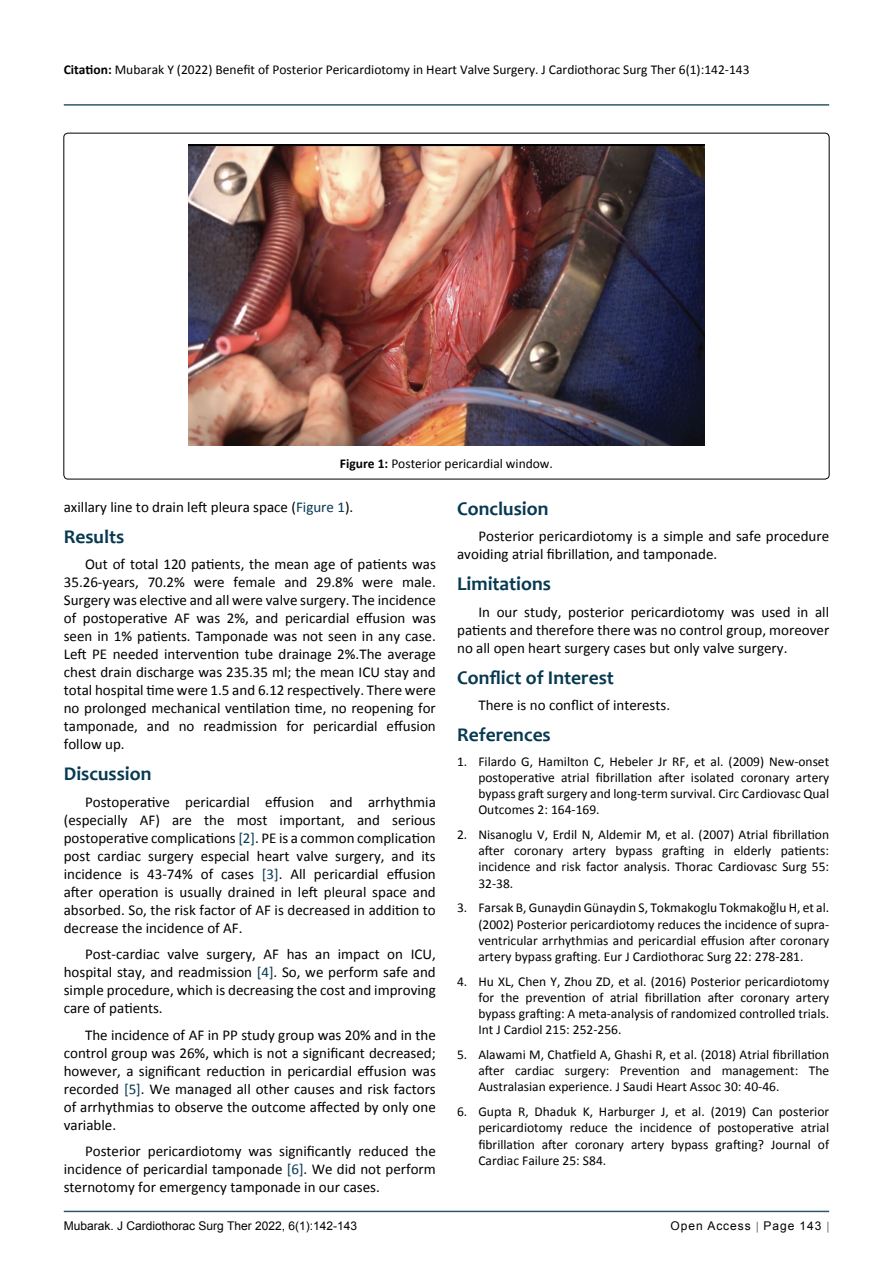
<style>
.page{position:relative;width:893px;height:1263px;background:#fff}
.page>*{position:absolute;margin:0;border:0;box-sizing:border-box;transform-origin:0 0}
.t1{font:700 19.5px "Candara";color:#073950}
.t2{font:15px/18px "Calibri";color:#000;text-align:justify}
.t3{font:13.5px/16.2px "Calibri";color:#000;text-align:justify}
.t4{font:12px "Arial";color:#000}
.t5{font:12px "Arial";letter-spacing:.08em;color:#000}
.s1{font-weight:700}
.s2{color:#073950}
</style>
<div class="page">
<hr style="left:64px;top:1211px;width:765px;height:1px;background:#073950">
<hr style="left:64px;top:104px;width:765px;height:2px;background:#073950">
<img style="left:188px;top:144px;width:517px;height:301px">
<p class="t3" style="left:64px;top:61px;width:687px"><span class="s1">Citation:</span> Mubarak Y (2022) Benefit of Posterior Pericardiotomy in Heart Valve Surgery. J Cardiothorac Surg Ther 6(1):142-143</p>
<p class="t3" style="left:340px;top:455px;width:215px"><span class="s1">Figure 1:</span> Posterior pericardial window.</p>
<p class="t2" style="left:64px;top:498px;width:291px">axillary line to drain left pleura space (<span class="s2">Figure 1</span>).</p>
<h1 class="t1" style="left:64px;top:524px;width:62px">Results</h1>
<p class="t2" style="left:64px;top:555px;width:374px;text-indent:21px">Out of total 120 patients, the mean age of patients was 35.26-years, 70.2% were female and 29.8% were male.<br>Surgery was elective and all were valve surgery. The incidence of postoperative AF was 2%, and pericardial effusion was seen in 1% patients. Tamponade was not seen in any case.<br>Left PE needed intervention tube drainage 2%.The average chest drain discharge was 235.35 ml; the mean ICU stay and total hospital time were 1.5 and 6.12 respectively. There were no prolonged mechanical ventilation time, no reopening for tamponade, and no readmission for pericardial effusion follow up.</p>
<h1 class="t1" style="left:64px;top:762px;width:89px">Discussion</h1>
<p class="t2" style="left:64px;top:793px;width:374px;text-indent:21px">Postoperative pericardial effusion and arrhythmia (especially AF) are the most important, and serious postoperative complications <span class="s2">[2]</span>. PE is a common complication post cardiac surgery especial heart valve surgery, and its incidence is 43-74% of cases <span class="s2">[3]</span>. All pericardial effusion after operation is usually drained in left pleural space and absorbed. So, the risk factor of AF is decreased in addition to decrease the incidence of AF.</p>
<p class="t2" style="left:64px;top:945px;width:374px;text-indent:21px">Post-cardiac valve surgery, AF has an impact on ICU, hospital stay, and readmission <span class="s2">[4]</span>. So, we perform safe and simple procedure, which is decreasing the cost and improving care of patients.</p>
<p class="t2" style="left:64px;top:1026px;width:374px;text-indent:21px">The incidence of AF in PP study group was 20% and in the control group was 26%, which is not a significant decreased; however, a significant reduction in pericardial effusion was recorded <span class="s2">[5]</span>. We managed all other causes and risk factors of arrhythmias to observe the outcome affected by only one variable.</p>
<p class="t2" style="left:64px;top:1142px;width:374px;text-indent:21px">Posterior pericardiotomy was significantly reduced the incidence of pericardial tamponade <span class="s2">[6]</span>. We did not perform sternotomy for emergency tamponade in our cases.</p>
<h1 class="t1" style="left:457px;top:496px;width:93px">Conclusion</h1>
<p class="t2" style="left:457px;top:527px;width:374px;text-indent:21px">Posterior pericardiotomy is a simple and safe procedure avoiding atrial fibrillation, and tamponade.</p>
<h1 class="t1" style="left:457px;top:571px;width:95px">Limitations</h1>
<p class="t2" style="left:457px;top:603px;width:374px;text-indent:21px">In our study, posterior pericardiotomy was used in all patients and therefore there was no control group, moreover no all open heart surgery cases but only valve surgery.</p>
<h1 class="t1" style="left:457px;top:665px;width:158px">Conflict of Interest</h1>
<p class="t2" style="left:478px;top:696px;width:193px">There is no conflict of interests.</p>
<h1 class="t1" style="left:457px;top:722px;width:95px">References</h1>
<p class="t3" style="left:478px;top:753px;width:352px;text-indent:-21px">1. Filardo G, Hamilton C, Hebeler Jr RF, et al. (2009) New-onset postoperative atrial fibrillation after isolated coronary artery bypass graft surgery and long-term survival. Circ Cardiovasc Qual Outcomes 2: 164-169.</p>
<p class="t3" style="left:478px;top:826px;width:352px;text-indent:-21px">2. Nisanoglu V, Erdil N, Aldemir M, et al. (2007) Atrial fibrillation after coronary artery bypass grafting in elderly patients: incidence and risk factor analysis. Thorac Cardiovasc Surg 55:<br>32-38.</p>
<p class="t3" style="left:478px;top:900px;width:352px;text-indent:-21px">3. Farsak B, Gunaydin Günaydin S, Tokmakoglu Tokmakoğlu H, et al. (2002) Posterior pericardiotomy reduces the incidence of supra&shy;ventricular arrhythmias and pericardial effusion after coronary artery bypass grafting. Eur J Cardiothorac Surg 22: 278-281.</p>
<p class="t3" style="left:478px;top:973px;width:352px;text-indent:-21px">4. Hu XL, Chen Y, Zhou ZD, et al. (2016) Posterior pericardiotomy for the prevention of atrial fibrillation after coronary artery bypass grafting: A meta-analysis of randomized controlled trials.<br>Int J Cardiol 215: 252-256.</p>
<p class="t3" style="left:478px;top:1046px;width:352px;text-indent:-21px">5. Alawami M, Chatfield A, Ghashi R, et al. (2018) Atrial fibrillation after cardiac surgery: Prevention and management: The Australasian experience. J Saudi Heart Assoc 30: 40-46.</p>
<p class="t3" style="left:478px;top:1103px;width:352px;text-indent:-21px">6. Gupta R, Dhaduk K, Harburger J, et al. (2019) Can posterior pericardiotomy reduce the incidence of postoperative atrial fibrillation after coronary artery bypass grafting? Journal of Cardiac Failure 25: S84.</p>
<p class="t4" style="left:64px;top:1218px;width:295px">Mubarak. J Cardiothorac Surg Ther 2022, 6(1):142-143</p>
<p class="t5" style="left:670px;top:1218px;width:152px">Open Access Page 143</p>
</div>
